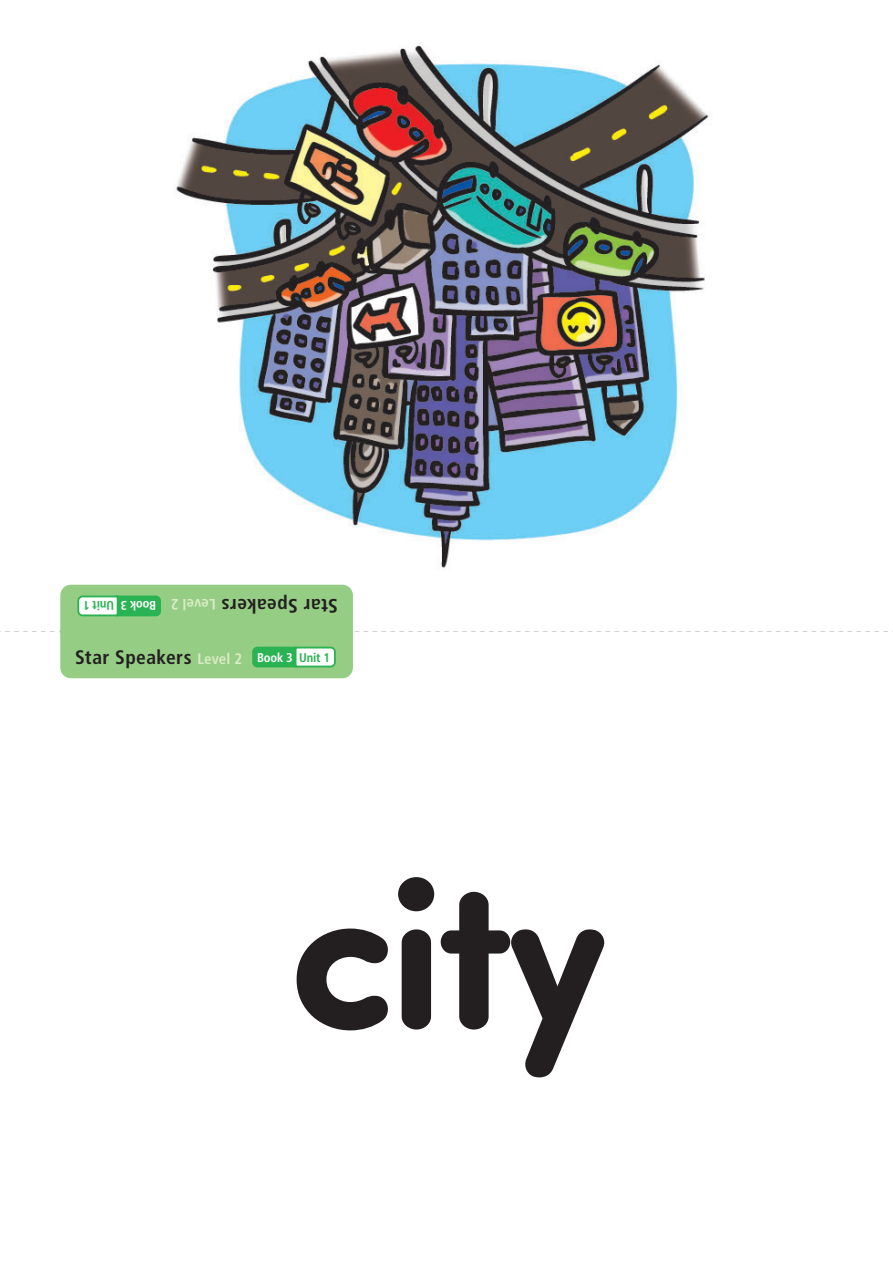
<style>
.page{position:relative;width:893px;height:1263px;background:#fff}
.page>*{position:absolute;margin:0;border:0;box-sizing:border-box;transform-origin:0 0}
.t1{font:700 210px "Sofia Pro Soft CPS";color:#231f20}
.t2{font:700 condensed 19.5px "Frutiger";letter-spacing:.02em;color:#231f20}
.t3{font:700 condensed 15px "Frutiger";letter-spacing:.005em;color:#dbebc4}
.t4{font:700 condensed 12.6px "Frutiger";color:#2ab352}
.t5{font:700 condensed 12.6px "Frutiger";color:#fff}
.s1{font-size:15px;color:#dbebc4}
.s2{font-size:12.6px;color:#fff}
.s3{font-size:12.6px;color:#2ab352}
</style>
<div class="page">
<img style="left:173px;top:45px;width:538px;height:540px">
<svg style="left:0;top:585px;width:893px;height:93px"></svg>
<p class="t4" style="left:114px;top:613px;width:32px;rotate:-180deg">Unit 1</p>
<p class="t5" style="left:156px;top:613px;width:37px;rotate:-180deg">Book 3</p>
<p class="t3" style="left:216px;top:613px;width:46px;rotate:-180deg">Level 2</p>
<p class="t2" style="left:338px;top:617px;width:118px;rotate:-180deg">Star Speakers</p>
<p class="t2" style="left:75px;top:646px;width:256px">Star Speakers <span class="s1">Level 2</span> <span class="s2">Book 3</span> <span class="s3">Unit 1</span></p>
<p class="t1" style="left:289px;top:802px;width:321px">city</p>
</div>
